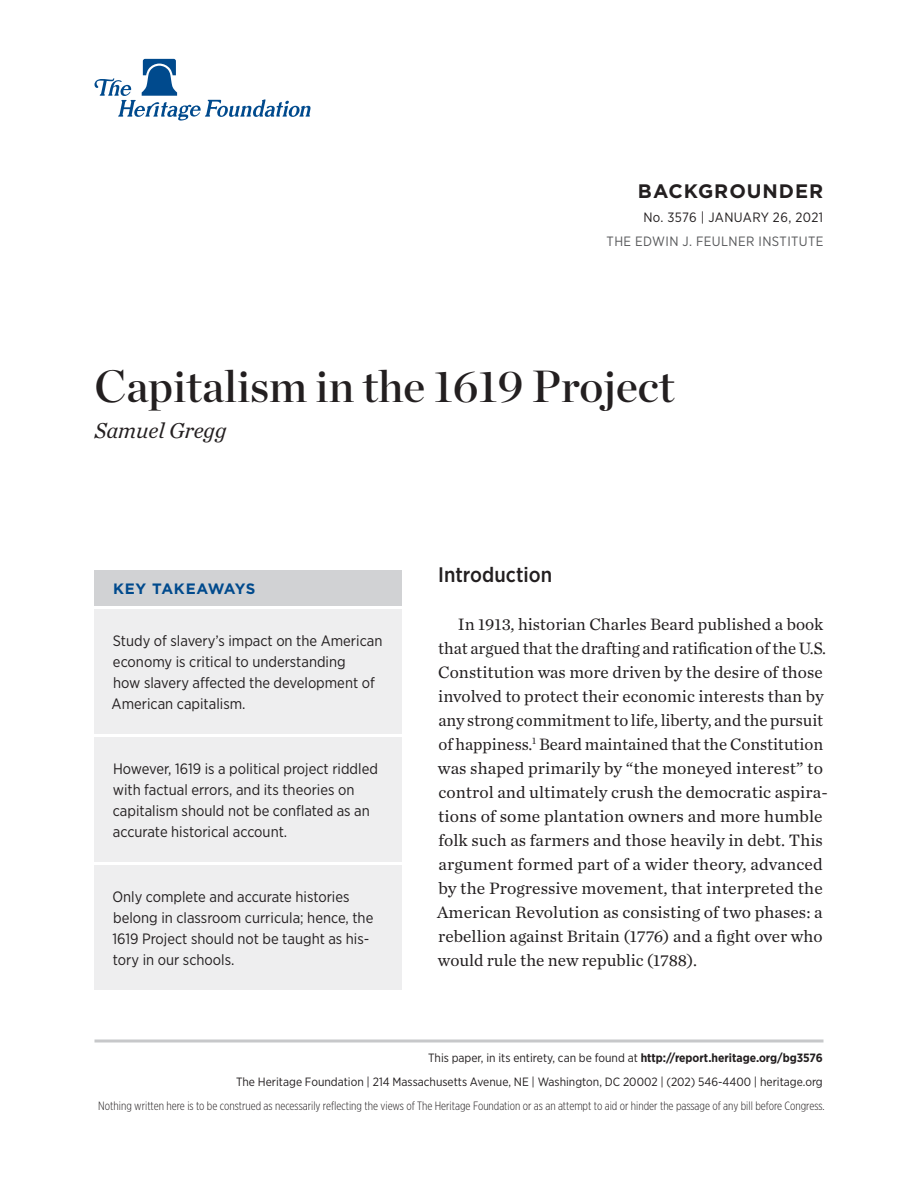
<style>
.page{position:relative;width:918px;height:1188px;background:#fff}
.page>*{position:absolute;margin:0;border:0;box-sizing:border-box;transform-origin:0 0}
.Paper_Title{font:45px "Chronicle Display Semi";color:#231f20}
.Byline{font:italic 22.5px "Chronicle Text G1";color:#231f20}
.Body_Text___H1{font:500 21px "Gotham Narrow";color:#231f20}
.t1{font:700 19.5px "Gotham";letter-spacing:.05em;color:#231f20}
.Body_Text{font:17.25px/24px "Chronicle Text G1";color:#231f20}
.Key_Takeaways{font:15px/21px "Gotham Narrow";color:#231f20}
.Key_Takeaways___HEAD{font:700 15px "Gotham";letter-spacing:.03em;color:#004a8d}
.t2{font:13.5px "Gotham Narrow";letter-spacing:.03em;color:#57585a}
.t3{font:13.5px "Gotham Narrow";letter-spacing:.025em;color:#231f20}
.t4{font:12px/24px "Gotham Narrow";color:#231f20;text-align:right}
.t5{font:300 12px "Gotham X Narrow";color:#231f20}
.s1{font-weight:700}
</style>
<div class="page">
<hr style="left:94px;top:1040px;width:730px;height:2px;background:#c7c8ca">
<svg style="left:94px;top:59px;width:216px;height:62px"></svg>
<div style="left:94px;top:609px;width:308px;height:125px;background:#eeeeef"></div>
<div style="left:94px;top:570px;width:308px;height:36px;background:#d1d2d4"></div>
<div style="left:94px;top:737px;width:308px;height:125px;background:#eeeeef"></div>
<div style="left:94px;top:865px;width:308px;height:125px;background:#eeeeef"></div>
<p class="t1" style="left:638px;top:178px;width:187px">BACKGROUNDER</p>
<p class="t3" style="left:643px;top:209px;width:181px">No. 3576 | Jan uary 26, 2021</p>
<p class="t2" style="left:607px;top:233px;width:218px">THE EDWIN J. FEULNER INSTITUTE</p>
<p class="Paper_Title" style="left:94px;top:351px;width:582px">Capitalism in the 1619 Project</p>
<p class="Byline" style="left:94px;top:413px;width:134px">Samuel Gregg</p>
<p class="Key_Takeaways___HEAD" style="left:113px;top:579px;width:144px">KEY TAKEAWAYS</p>
<p class="Key_Takeaways" style="left:112px;top:630px;width:272px">Study of slavery’s impact on the American economy is critical to understanding<br>how slavery affected the development of American capitalism.</p>
<p class="Key_Takeaways" style="left:113px;top:758px;width:267px">However, 1619 is a political project riddled with factual errors, and its theories on capitalism should not be conflated as an accurate historical account.</p>
<p class="Key_Takeaways" style="left:112px;top:886px;width:263px">Only complete and accurate histories belong in classroom curricula; hence, the 1619 Project should not be taught as his&shy;tory in our schools.</p>
<p class="Body_Text___H1" style="left:438px;top:561px;width:115px">Introduction</p>
<p class="Body_Text" style="left:437px;top:611px;width:392px;text-indent:21px">In 1913, historian Charles Beard published a book that argued that the drafting and ratification of the U.S.<br>Constitution was more driven by the desire of those involved to protect their economic interests than by any strong commitment to life, liberty, and the pursuit of happiness.<sup>1</sup> Beard maintained that the Constitution was shaped primarily by “the moneyed interest” to control and ultimately crush the democratic aspira&shy;tions of some plantation owners and more humble folk such as farmers and those heavily in debt. This argument formed part of a wider theory, advanced by the Progressive movement, that interpreted the American Revolution as consisting of two phases: a rebellion against Britain (1776) and a fight over who would rule the new republic (1788).</p>
<p class="t4" style="left:236px;top:1046px;width:588px">This paper, in its entirety, can be found at <span class="s1">http://report.heritage.org/bg3576<br></span>The Heritage Foundation | 214 Massachusetts Avenue, NE | Washington, DC 20002 | (202) 546-4400 | heritage.org</p>
<p class="t5" style="left:98px;top:1099px;width:728px">Nothing written here is to be construed as necessarily reflecting the views of The Heritage Foundation or as an attempt to aid or hinder the passage of any bill before Congress.</p>
</div>
